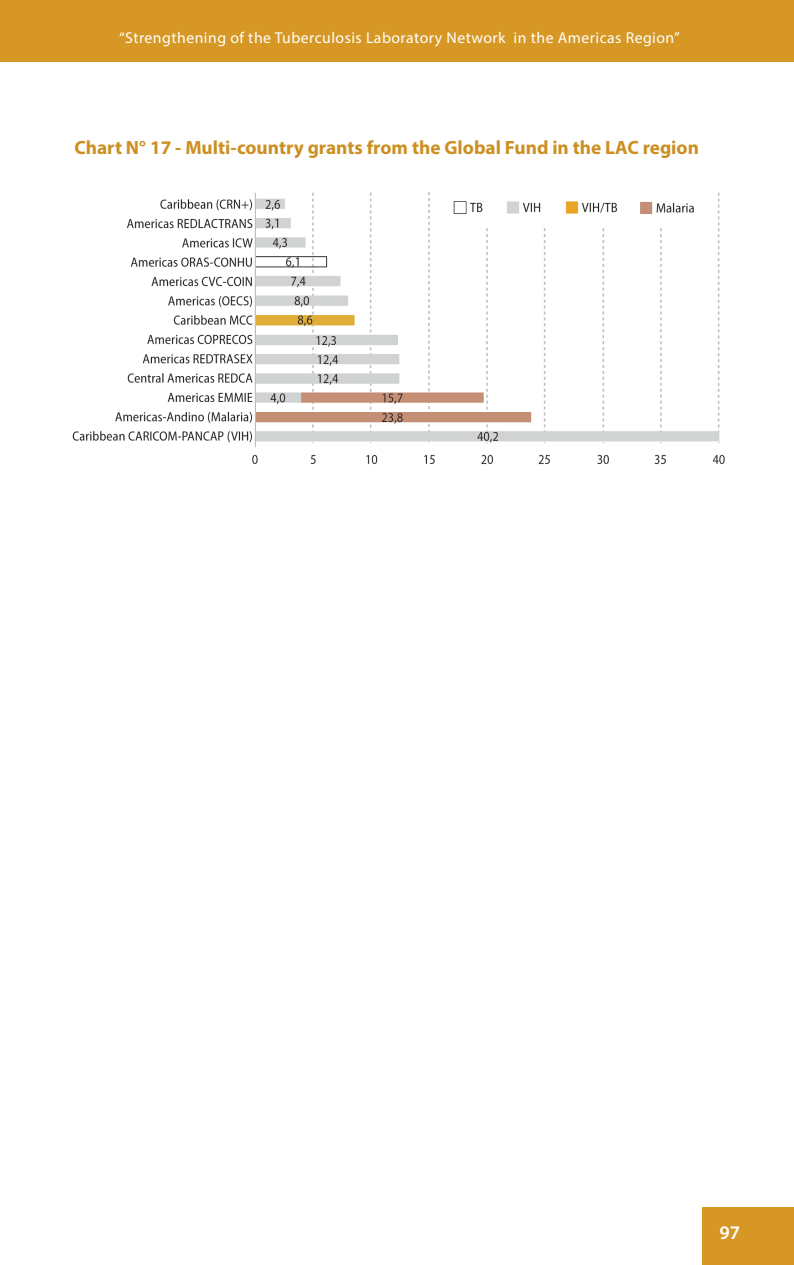
<style>
.page{position:relative;width:794px;height:1265px;background:#fff}
.page>*{position:absolute;margin:0;border:0;box-sizing:border-box;transform-origin:0 0}
.t1{font:700 19.25px "Myriad Pro";color:#cc9022}
.t2{font:600 19.25px "Myriad Pro";color:#fff}
.t3{font:15.75px "Myriad Pro";letter-spacing:.03em;color:#fff}
</style>
<div class="page">
<div style="left:0;top:0;width:794px;height:62px;background:#d69724"></div>
<div style="left:702px;top:1207px;width:92px;height:58px;background:#d69724"></div>
<img style="left:72px;top:192px;width:653px;height:273px">
<p class="t3" style="left:119px;top:28px;width:562px">“Strengthening of the Tuberculosis Laboratory Network in the Americas Region”</p>
<p class="t1" style="left:74px;top:135px;width:626px">Chart N° 17 - Multi-country grants from the Global Fund in the LAC region</p>
<p class="t2" style="left:719px;top:1220px;width:22px">97</p>
</div>
